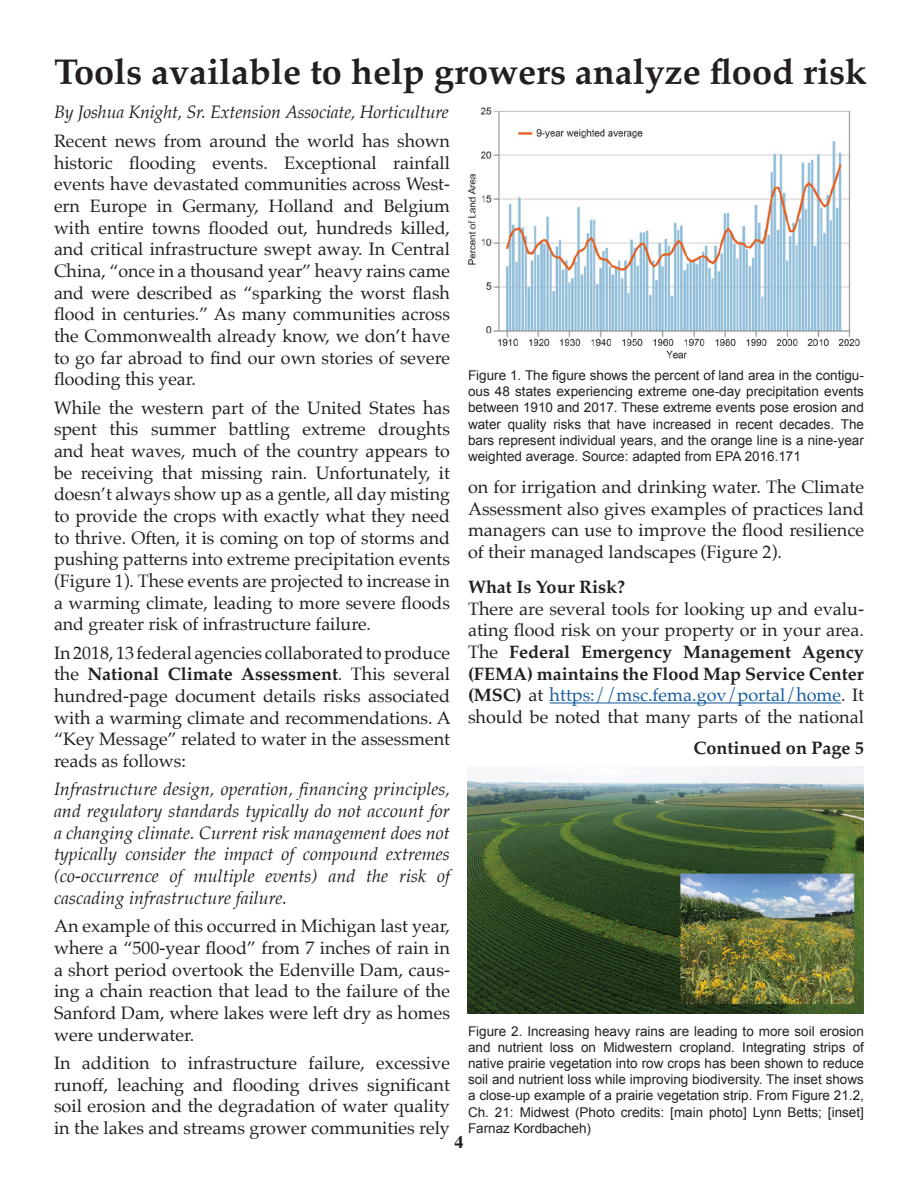
<style>
.page{position:relative;width:918px;height:1188px;background:#fff}
.page>*{position:absolute;margin:0;border:0;box-sizing:border-box;transform-origin:0 0}
.t1{font:700 36px "Palatino";color:#231f20}
.t2{font:18px/21.6px "Palatino";color:#231f20;text-align:justify}
.t3{font:italic 18px/21.6px "Palatino";letter-spacing:-.01em;color:#231f20;text-align:justify}
.t4{font:700 18px "Palatino";color:#231f20}
.t5{font:700 18px "Times";color:#231f20}
.t6{font:13.5px/16.2px "Arial";color:#231f20;text-align:justify}
.s1{font-weight:700}
.s2{color:#175d9e}
</style>
<div class="page">
<hr style="left:550px;top:702px;width:291px;height:2px;background:#175d9e">
<img style="left:468px;top:107px;width:392px;height:252px">
<img style="left:468px;top:767px;width:396px;height:247px">
<p class="t1" style="left:54px;top:41px;width:814px">Tools available to help growers analyze flood risk</p>
<p class="t3" style="left:54px;top:101px;width:396px">By Joshua Knight, Sr. Extension Associate, Horticulture</p>
<p class="t2" style="left:54px;top:130px;width:398px">Recent news from around the world has shown historic flooding events. Exceptional rainfall events have devastated communities across West&shy;ern Europe in Germany, Holland and Belgium with entire towns flooded out, hundreds killed, and critical infrastructure swept away. In Central China, “once in a thousand year” heavy rains came and were described as “sparking the worst flash flood in centuries.” As many communities across the Commonwealth already know, we don’t have to go far abroad to find our own stories of severe flooding this year.</p>
<p class="t2" style="left:54px;top:397px;width:398px">While the western part of the United States has spent this summer battling extreme droughts and heat waves, much of the country appears to be receiving that missing rain. Unfortunately, it doesn’t always show up as a gentle, all day misting to provide the crops with exactly what they need to thrive. Often, it is coming on top of storms and pushing patterns into extreme precipitation events (Figure 1). These events are projected to increase in a warming climate, leading to more severe floods and greater risk of infrastructure failure.</p>
<p class="t2" style="left:54px;top:642px;width:398px">In 2018, 13 federal agencies collaborated to produce the <span class="s1">National Climate Assessment</span>. This several hundred-page document details risks associated with a warming climate and recommendations. A “Key Message” related to water in the assessment reads as follows:</p>
<p class="t3" style="left:54px;top:778px;width:398px">Infrastructure design, operation, financing principles, and regulatory standards typically do not account for a changing climate. Current risk management does not typically consider the impact of compound extremes (co-occurrence of multiple events) and the risk of cascading infrastructure failure.</p>
<p class="t2" style="left:54px;top:915px;width:398px">An example of this occurred in Michigan last year, where a “500-year flood” from 7 inches of rain in a short period overtook the Edenville Dam, caus&shy;ing a chain reaction that lead to the failure of the Sanford Dam, where lakes were left dry as homes were underwater.</p>
<p class="t2" style="left:54px;top:1052px;width:398px">In addition to infrastructure failure, excessive runoff, leaching and flooding drives significant soil erosion and the degradation of water quality in the lakes and streams grower communities rely</p>
<p class="t6" style="left:468px;top:367px;width:398px">Figure 1. The figure shows the percent of land area in the contigu&shy;ous 48 states experiencing extreme one-day precipitation events between 1910 and 2017. These extreme events pose erosion and water quality risks that have increased in recent decades. The bars represent individual years, and the orange line is a nine-year weighted average. Source: adapted from EPA 2016.171</p>
<p class="t2" style="left:468px;top:476px;width:398px">on for irrigation and drinking water. The Climate Assessment also gives examples of practices land managers can use to improve the flood resilience of their managed landscapes (Figure 2).</p>
<p class="t4" style="left:468px;top:572px;width:159px">What Is Your Risk?</p>
<p class="t2" style="left:468px;top:598px;width:398px">There are several tools for looking up and evalu&shy;ating flood risk on your property or in your area.<br>The <span class="s1">Federal Emergency Management Agency (FEMA) maintains the Flood Map Service Center (MSC)</span> at <span class="s2">https://msc.fema.gov/portal/home</span>. It should be noted that many parts of the national</p>
<p class="t4" style="left:694px;top:733px;width:172px">Continued on Page 5</p>
<p class="t6" style="left:468px;top:1023px;width:398px">Figure 2. Increasing heavy rains are leading to more soil erosion and nutrient loss on Midwestern cropland. Integrating strips of native prairie vegetation into row crops has been shown to reduce soil and nutrient loss while improving biodiversity. The inset shows a close-up example of a prairie vegetation strip. From Figure 21.2, Ch. 21: Midwest (Photo credits: [main photo] Lynn Betts; [inset] Farnaz Kordbacheh)</p>
<p class="t5" style="left:454px;top:1124px;width:10px">4</p>
</div>
